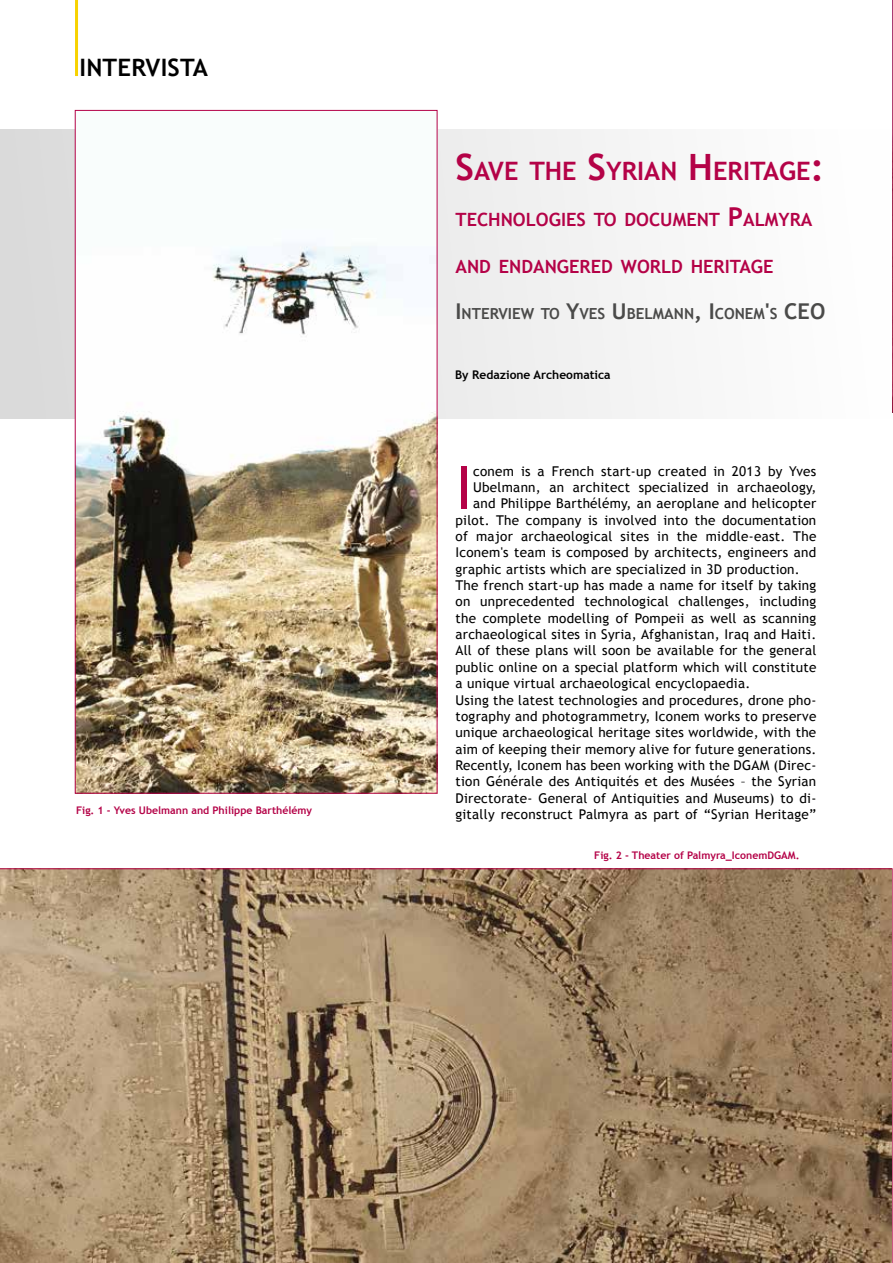
<style>
.page{position:relative;width:893px;height:1263px;background:#fff}
.page>*{position:absolute;margin:0;border:0;box-sizing:border-box;transform-origin:0 0}
.t1{font:59.25px "Trebuchet MS";color:#b40247}
.t2{font:700 25.35px "Trebuchet MS";color:#b40247}
.t3{font:700 24px "Trebuchet MS";letter-spacing:.01em;color:#000}
.t4{font:700 18.3px "Trebuchet MS";color:#b40247}
.t5{font:700 15.3px "Trebuchet MS";color:#4a4a49}
.t6{font:13.5px "Trebuchet MS";letter-spacing:.02em;color:#000}
.t7{font:700 12px "Trebuchet MS";color:#000}
.t8{font:700 10.5px "Trebuchet MS";color:#b40247}
.s1{font-size:36.3px}
.s2{font-size:26.1px}
.s3{font-size:21.75px}
</style>
<div class="page">
<svg style="left:0;top:129px;width:660px;height:289px;fill:#efefef"></svg>
<img style="left:77px;top:129px;width:358px;height:663px">
<hr style="left:75px;top:0;width:3px;height:76px;background:#f7d200">
<svg style="left:0;top:868px;width:892px;height:395px;background:#9f8666"></svg>
<svg style="left:892px;top:0;width:1px;height:413px"></svg>
<svg style="left:892px;top:868px;width:1px;height:395px"></svg>
<h3 class="t3" style="left:79px;top:52px;width:130px">INTERVISTA</h3>
<p class="t8" style="left:76px;top:803px;width:238px">Fig. 1 - Yves Ubelmann and Philippe Barthélémy</p>
<h2 class="t2" style="left:455px;top:155px;width:370px"><span class="s1">S</span>AVE THE <span class="s1">S</span>YRIAN <span class="s1">H</span> ERITAGE<span class="s1">:</span></h2>
<h3 class="t4" style="left:455px;top:208px;width:359px">TECHNOLOGIES TO DOCUMENT <span class="s2">P</span>ALMYRA</h3>
<h3 class="t4" style="left:455px;top:255px;width:320px">AND ENDANGERED WORLD HERITAGE</h3>
<p class="t5" style="left:455px;top:304px;width:356px"><span class="s3">I</span> NTERVIEW TO <span class="s3">Y</span>VES <span class="s3">U</span> BELMANN<span class="s3">, I</span> CONEM<span class="s3">'</span>S <span class="s3">CEO</span></p>
<p class="t7" style="left:455px;top:367px;width:157px">By Redazione Archeomatica</p>
<h1 class="t1" style="left:455px;top:452px;width:18px">I</h1>
<p class="t6" style="left:473px;top:463px;width:345px">conem is a French start-up created in 2013 by Yves</p>
<p class="t6" style="left:473px;top:479px;width:345px">Ubelmann, an architect specialized in archaeology,</p>
<p class="t6" style="left:473px;top:496px;width:345px">and Philippe Barthélémy, an aeroplane and helicopter</p>
<p class="t6" style="left:455px;top:512px;width:362px">pilot. The company is involved into the documentation</p>
<p class="t6" style="left:455px;top:528px;width:362px">of major archaeological sites in the middle-east. The</p>
<p class="t6" style="left:455px;top:545px;width:362px">Iconem's team is composed by architects, engineers and</p>
<p class="t6" style="left:455px;top:561px;width:346px">graphic artists which are specialized in 3D production.</p>
<p class="t6" style="left:455px;top:577px;width:362px">The french start-up has made a name for itself by taking</p>
<p class="t6" style="left:455px;top:594px;width:362px">on unprecedented technological challenges, including</p>
<p class="t6" style="left:455px;top:610px;width:362px">the complete modelling of Pompeii as well as scanning</p>
<p class="t6" style="left:455px;top:626px;width:362px">archaeological sites in Syria, Afghanistan, Iraq and Haiti.</p>
<p class="t6" style="left:455px;top:643px;width:362px">All of these plans will soon be available for the general</p>
<p class="t6" style="left:455px;top:659px;width:362px">public online on a special platform which will constitute</p>
<p class="t6" style="left:455px;top:675px;width:296px">a unique virtual archaeological encyclopaedia.</p>
<p class="t6" style="left:455px;top:692px;width:362px">Using the latest technologies and procedures, drone pho-</p>
<p class="t6" style="left:455px;top:708px;width:362px">tography and photogrammetry, Iconem works to preserve</p>
<p class="t6" style="left:455px;top:724px;width:362px">unique archaeological heritage sites worldwide, with the</p>
<p class="t6" style="left:455px;top:741px;width:362px">aim of keeping their memory alive for future generations.</p>
<p class="t6" style="left:455px;top:757px;width:362px">Recently, Iconem has been working with the DGAM (Direc-</p>
<p class="t6" style="left:455px;top:773px;width:362px">tion Générale des Antiquités et des Musées – the Syrian</p>
<p class="t6" style="left:455px;top:790px;width:362px">Directorate- General of Antiquities and Museums) to di-</p>
<p class="t6" style="left:455px;top:806px;width:362px">gitally reconstruct Palmyra as part of “Syrian Heritage”</p>
<p class="t8" style="left:594px;top:849px;width:207px">Fig. 2 - Theater of Palmyra_IconemDGAM.</p>
</div>
